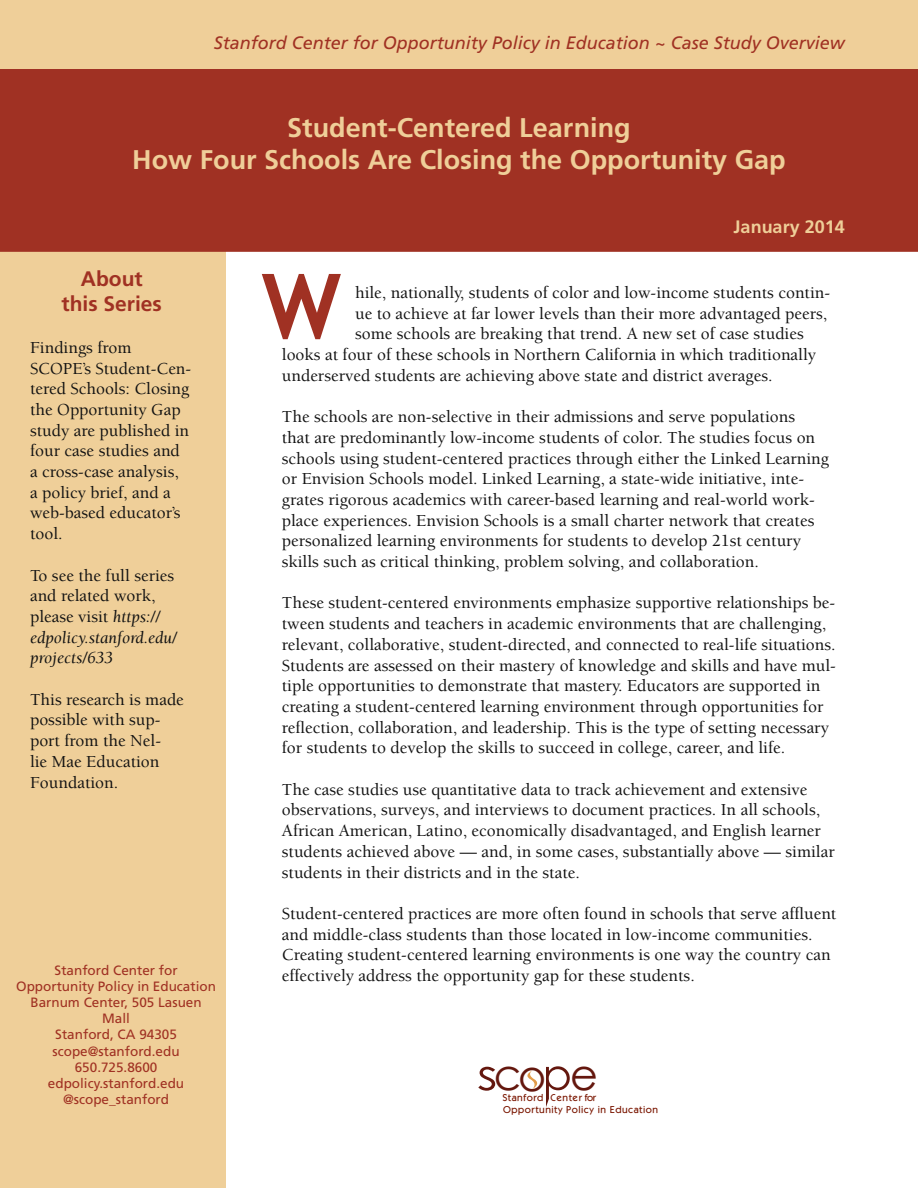
<style>
.page{position:relative;width:918px;height:1188px;background:#fff}
.page>*{position:absolute;margin:0;border:0;box-sizing:border-box;transform-origin:0 0}
.t1{font:700 90px "Trebuchet MS";color:#a03123}
.t2{font:42.9px "Century Gothic";color:#64170e;scale:1.24 1}
.t3{font:42.9px "Century Gothic";color:#64170e}
.t4{font:700 27px/32.4px "Frutiger LT Std";color:#efcf99;text-align:center}
.t5{font:700 21px/25.2px "Frutiger LT Std";color:#a03123;text-align:center}
.t6{font:italic 18px "Frutiger LT Std";color:#a03123}
.t7{font:700 18px "Frutiger LT Std";color:#efcf99}
.t8{font:500 17.25px/20.7px "Berkeley";color:#121212}
.t9{font:13.5px/16.2px "Frutiger LT Std";color:#a03123;text-align:center}
.t10{font:500 10.05px "Itc Kabel";letter-spacing:.05em;color:#7a1600}
.s1{font-weight:400;font-style:italic}
</style>
<div class="page">
<div style="left:0;top:238px;width:226px;height:950px;background:#efcf99"></div>
<div style="left:0;top:68px;width:918px;height:184px;background:#a03123"></div>
<div style="left:0;top:0;width:918px;height:68px;background:#efcf99"></div>
<svg style="left:527px;top:1066px;width:43px;height:41px"></svg>
<p class="t6" style="left:214px;top:32px;width:632px">Stanford Center for Opportunity Policy in Education ~ Case Study Overview</p>
<h3 class="t4" style="left:132px;top:111px;width:655px">Student-Centered Learning<br>How Four Schools Are Closing the Opportunity Gap</h3>
<p class="t5" style="left:62px;top:266px;width:102px">About this Series</p>
<p class="t8" style="left:30px;top:337px;width:163px">Findings from<br>SCOPE’s Student-Cen&shy;tered Schools: Closing the Opportunity Gap study are published in four case studies and a cross-case analysis,<br>a policy brief, and a web-based educator’s tool.</p>
<p class="t8" style="left:30px;top:565px;width:148px">To see the full series and related work, please visit <span class="s1">https:// edpolicy.stanford.edu/ projects/633</span></p>
<p class="t8" style="left:30px;top:689px;width:155px">This research is made possible with sup&shy;port from the Nel-<br>lie Mae Education<br>Foundation.</p>
<p class="t9" style="left:16px;top:962px;width:201px">Stanford Center for<br>Opportunity Policy in Education<br>Barnum Center, 505 Lasuen<br>Mall<br>Stanford, CA 94305 scope@stanford.edu<br>650.725.8600 edpolicy.stanford.edu @scope_stanford</p>
<p class="t7" style="left:734px;top:216px;width:113px">January 2014</p>
<h1 class="t1" style="left:262px;top:250px;width:81px">W</h1>
<p class="t8" style="left:355px;top:283px;width:477px">hile, nationally, students of color and low-income students contin-</p>
<p class="t8" style="left:355px;top:303px;width:474px">ue to achieve at far lower levels than their more advantaged peers,</p>
<p class="t8" style="left:355px;top:324px;width:450px">some schools are breaking that trend. A new set of case studies</p>
<p class="t8" style="left:282px;top:345px;width:536px">looks at four of these schools in Northern California in which traditionally</p>
<p class="t8" style="left:282px;top:365px;width:492px">underserved students are achieving above state and district averages.</p>
<p class="t8" style="left:282px;top:407px;width:549px">The schools are non-selective in their admissions and serve populations<br>that are predominantly low-income students of color. The studies focus on schools using student-centered practices through either the Linked Learning or Envision Schools model. Linked Learning, a state-wide initiative, inte&shy;grates rigorous academics with career-based learning and real-world work&shy;place experiences. Envision Schools is a small charter network that creates personalized learning environments for students to develop 21st century skills such as critical thinking, problem solving, and collaboration.</p>
<p class="t8" style="left:282px;top:593px;width:556px">These student-centered environments emphasize supportive relationships be&shy;tween students and teachers in academic environments that are challenging, relevant, collaborative, student-directed, and connected to real-life situations.<br>Students are assessed on their mastery of knowledge and skills and have mul&shy;tiple opportunities to demonstrate that mastery. Educators are supported in creating a student-centered learning environment through opportunities for reflection, collaboration, and leadership. This is the type of setting necessary for students to develop the skills to succeed in college, career, and life.</p>
<p class="t8" style="left:282px;top:779px;width:554px">The case studies use quantitative data to track achievement and extensive observations, surveys, and interviews to document practices. In all schools, African American, Latino, economically disadvantaged, and English learner students achieved above — and, in some cases, substantially above — similar students in their districts and in the state.</p>
<p class="t8" style="left:282px;top:904px;width:556px">Student-centered practices are more often found in schools that serve affluent and middle-class students than those located in low-income communities.<br>Creating student-centered learning environments is one way the country can effectively address the opportunity gap for these students.</p>
<h2 class="t2" style="left:477px;top:1048px;width:99px">sc e</h2>
<h2 class="t3" style="left:518px;top:1049px;width:30px">o</h2>
<p class="t10" style="left:503px;top:1104px;width:156px">Opportunity Policy in Education</p>
<p class="t10" style="left:502px;top:1091px;width:95px">Stanford Center for</p>
</div>
